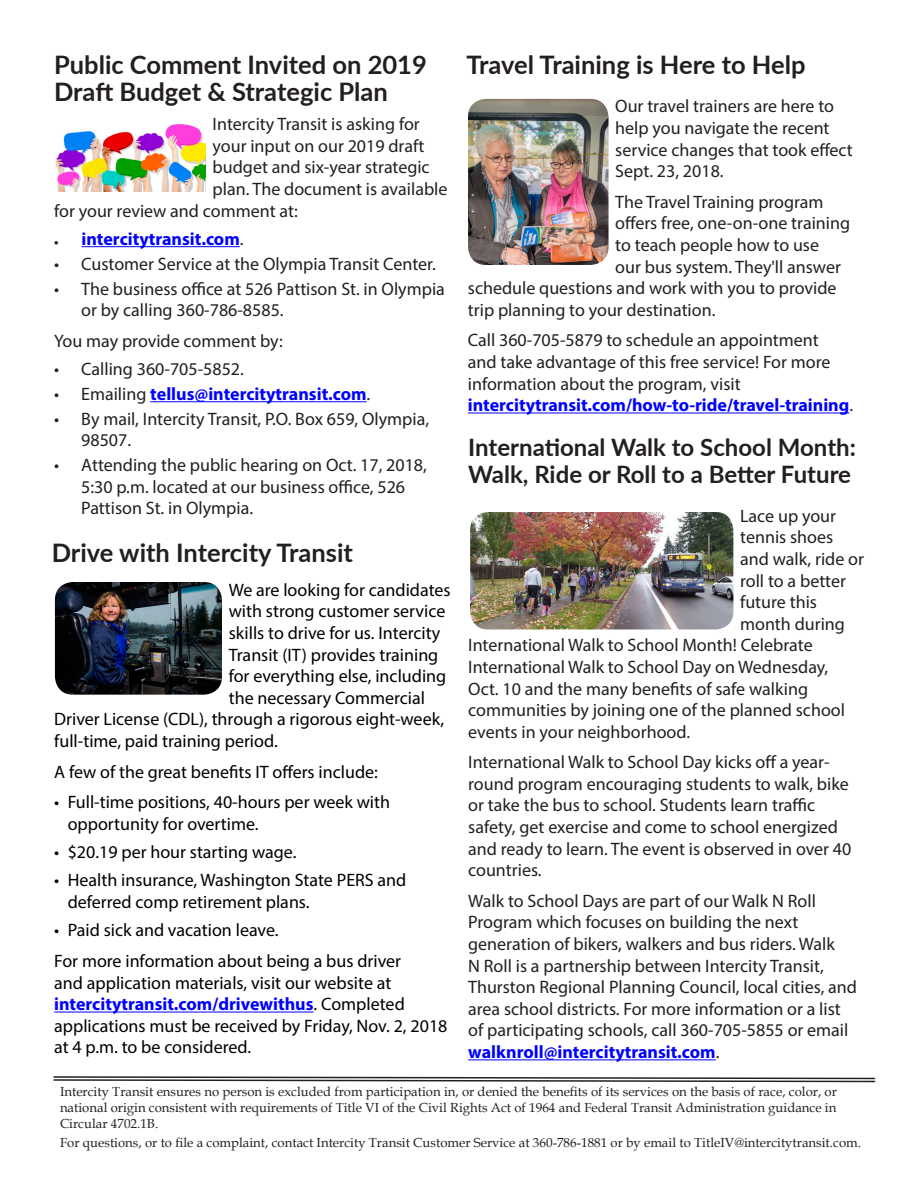
<style>
.page{position:relative;width:918px;height:1188px;background:#fff}
.page>*{position:absolute;margin:0;border:0;box-sizing:border-box;transform-origin:0 0}
.Headings{font:700 25.5px/27px "Lato";color:#231f20}
.Headings-2{font:700 24px "Lato";color:#231f20}
.Body_Text{font:18px/21.6px "Myriad Pro";color:#231f20}
.Body_Text-2{font:18px/21.6px "Myriad Pro";color:#000}
.Body_Text-3{font:700 18px "Myriad Pro";color:#00f}
.t1{font:13.2px/15.8px "Book Antiqua";color:#231f20;text-align:justify}
.s1{color:#231f20}
.s2{font-weight:400;color:#231f20}
.s3{font-weight:700;color:#00f}
</style>
<div class="page">
<svg style="left:53px;top:1076px;width:823px;height:7px"></svg>
<hr style="left:82px;top:246px;width:158px;height:1px;background:#00f">
<hr style="left:150px;top:401px;width:217px;height:1px;background:#00f">
<hr style="left:468px;top:1059px;width:248px;height:1px;background:#00f">
<hr style="left:54px;top:1012px;width:260px;height:1px;background:#00f">
<img style="left:55px;top:124px;width:151px;height:68px">
<img style="left:55px;top:582px;width:167px;height:113px">
<hr style="left:468px;top:413px;width:381px;height:1px;background:#00f">
<img style="left:468px;top:99px;width:141px;height:166px">
<img style="left:470px;top:512px;width:263px;height:117px">
<p class="Headings" style="left:54px;top:50px;width:374px">Public Comment Invited on 2019<br>Draft Budget &amp; Strategic Plan</p>
<p class="Body_Text" style="left:213px;top:113px;width:209px">Intercity Transit is asking for</p>
<p class="Body_Text" style="left:213px;top:135px;width:213px">your input on our 2019 draft</p>
<p class="Body_Text" style="left:213px;top:156px;width:219px">budget and six-year strategic</p>
<p class="Body_Text" style="left:213px;top:178px;width:236px">plan. The document is available</p>
<p class="Body_Text" style="left:54px;top:199px;width:245px">for your review and comment at:</p>
<p class="Body_Text-3" style="left:54px;top:227px;width:191px"><span class="s1">●</span> intercitytransit.com<span class="s2">.</span></p>
<p class="Body_Text" style="left:54px;top:253px;width:383px">• Customer Service at the Olympia Transit Center.</p>
<p class="Body_Text" style="left:81px;top:277px;width:365px;text-indent:-27px">• The business office at 526 Pattison St. in Olympia or by calling 360-786-8585.</p>
<p class="Body_Text" style="left:54px;top:330px;width:230px">You may provide comment by:</p>
<p class="Body_Text" style="left:54px;top:358px;width:191px">• Calling 360-705-5852.</p>
<p class="Body_Text-3" style="left:54px;top:382px;width:318px"><span class="s2">• Emailing</span> tellus@intercitytransit.com<span class="s2">.</span></p>
<p class="Body_Text" style="left:81px;top:408px;width:349px;text-indent:-27px">• By mail, Intercity Transit, P.O. Box 659, Olympia,<br>98507.</p>
<p class="Body_Text" style="left:81px;top:454px;width:347px;text-indent:-27px">• Attending the public hearing on Oct. 17, 2018,<br>5:30 p.m. located at our business office, 526<br>Pattison St. in Olympia.</p>
<p class="Headings" style="left:52px;top:538px;width:303px">Drive with Intercity Transit</p>
<p class="Body_Text-2" style="left:229px;top:579px;width:223px">We are looking for candidates</p>
<p class="Body_Text-2" style="left:229px;top:600px;width:218px">with strong customer service</p>
<p class="Body_Text-2" style="left:229px;top:622px;width:213px">skills to drive for us. Intercity</p>
<p class="Body_Text-2" style="left:229px;top:643px;width:211px">Transit (IT) provides training</p>
<p class="Body_Text-2" style="left:229px;top:665px;width:219px">for everything else, including</p>
<p class="Body_Text-2" style="left:229px;top:687px;width:198px">the necessary Commercial</p>
<p class="Body_Text-2" style="left:54px;top:708px;width:391px">Driver License (CDL), through a rigorous eight-week,</p>
<p class="Body_Text-2" style="left:54px;top:730px;width:225px">full-time, paid training period.</p>
<p class="Body_Text-2" style="left:54px;top:760px;width:325px">A few of the great benefits IT offers include:</p>
<p class="Body_Text-2" style="left:68px;top:791px;width:324px;text-indent:-14px">• Full-time positions, 40-hours per week with opportunity for overtime.</p>
<p class="Body_Text-2" style="left:54px;top:841px;width:244px">• $20.19 per hour starting wage.</p>
<p class="Body_Text-2" style="left:68px;top:869px;width:340px;text-indent:-14px">• Health insurance, Washington State PERS and deferred comp retirement plans.</p>
<p class="Body_Text-2" style="left:54px;top:919px;width:226px">• Paid sick and vacation leave.</p>
<p class="Body_Text-2" style="left:54px;top:950px;width:395px">For more information about being a bus driver<br>and application materials, visit our website at <span class="s3">intercitytransit.com/drivewithus</span>. Completed applications must be received by Friday, Nov. 2, 2018 at 4 p.m. to be considered.</p>
<p class="Headings" style="left:466px;top:50px;width:341px">Travel Training is Here to Help</p>
<p class="Body_Text" style="left:615px;top:95px;width:239px">Our travel trainers are here to help you navigate the recent service changes that took effect<br>Sept. 23, 2018.</p>
<p class="Body_Text" style="left:615px;top:191px;width:210px">The Travel Training program</p>
<p class="Body_Text" style="left:615px;top:212px;width:236px">offers free, one-on-one training</p>
<p class="Body_Text" style="left:615px;top:234px;width:205px">to teach people how to use</p>
<p class="Body_Text" style="left:615px;top:255px;width:227px">our bus system. They'll answer</p>
<p class="Body_Text" style="left:468px;top:277px;width:370px">schedule questions and work with you to provide</p>
<p class="Body_Text" style="left:468px;top:299px;width:249px">trip planning to your destination.</p>
<p class="Body_Text" style="left:468px;top:329px;width:387px">Call 360-705-5879 to schedule an appointment<br>and take advantage of this free service! For more information about the program, visit <span class="s3">intercitytransit.com/how-to-ride/travel-training</span>.</p>
<p class="Headings-2" style="left:468px;top:430px;width:389px">International Walk to School Month:</p>
<p class="Headings-2" style="left:468px;top:457px;width:384px">Walk, Ride or Roll to a Better Future</p>
<p class="Body_Text" style="left:740px;top:505px;width:97px">Lace up your</p>
<p class="Body_Text" style="left:740px;top:526px;width:95px">tennis shoes</p>
<p class="Body_Text" style="left:740px;top:548px;width:125px">and walk, ride or</p>
<p class="Body_Text" style="left:740px;top:569px;width:107px">roll to a better</p>
<p class="Body_Text" style="left:740px;top:591px;width:78px">future this</p>
<p class="Body_Text" style="left:740px;top:613px;width:106px">month during</p>
<p class="Body_Text" style="left:468px;top:634px;width:346px">International Walk to School Month! Celebrate</p>
<p class="Body_Text" style="left:468px;top:656px;width:362px">International Walk to School Day on Wednesday,</p>
<p class="Body_Text" style="left:468px;top:677px;width:341px">Oct. 10 and the many benefits of safe walking</p>
<p class="Body_Text" style="left:468px;top:699px;width:378px">communities by joining one of the planned school</p>
<p class="Body_Text" style="left:468px;top:721px;width:223px">events in your neighborhood.</p>
<p class="Body_Text" style="left:468px;top:751px;width:385px">International Walk to School Day kicks off a year&shy;round program encouraging students to walk, bike or take the bus to school. Students learn traffic safety, get exercise and come to school energized and ready to learn. The event is observed in over 40 countries.</p>
<p class="Body_Text" style="left:468px;top:890px;width:390px">Walk to School Days are part of our Walk N Roll Program which focuses on building the next generation of bikers, walkers and bus riders. Walk<br>N Roll is a partnership between Intercity Transit, Thurston Regional Planning Council, local cities, and area school districts. For more information or a list of participating schools, call 360-705-5855 or email <span class="s3">walknroll@intercitytransit.com</span>.</p>
<p class="t1" style="left:60px;top:1084px;width:778px">Intercity Transit ensures no person is excluded from participation in, or denied the benefits of its services on the basis of race, color, or national origin consistent with requirements of Title VI of the Civil Rights Act of 1964 and Federal Transit Administration guidance in Circular 4702.1B.</p>
<p class="t1" style="left:60px;top:1134px;width:803px">For questions, or to file a complaint, contact Intercity Transit Customer Service at 360-786-1881 or by email to TitleIV@intercitytransit.com.</p>
</div>
